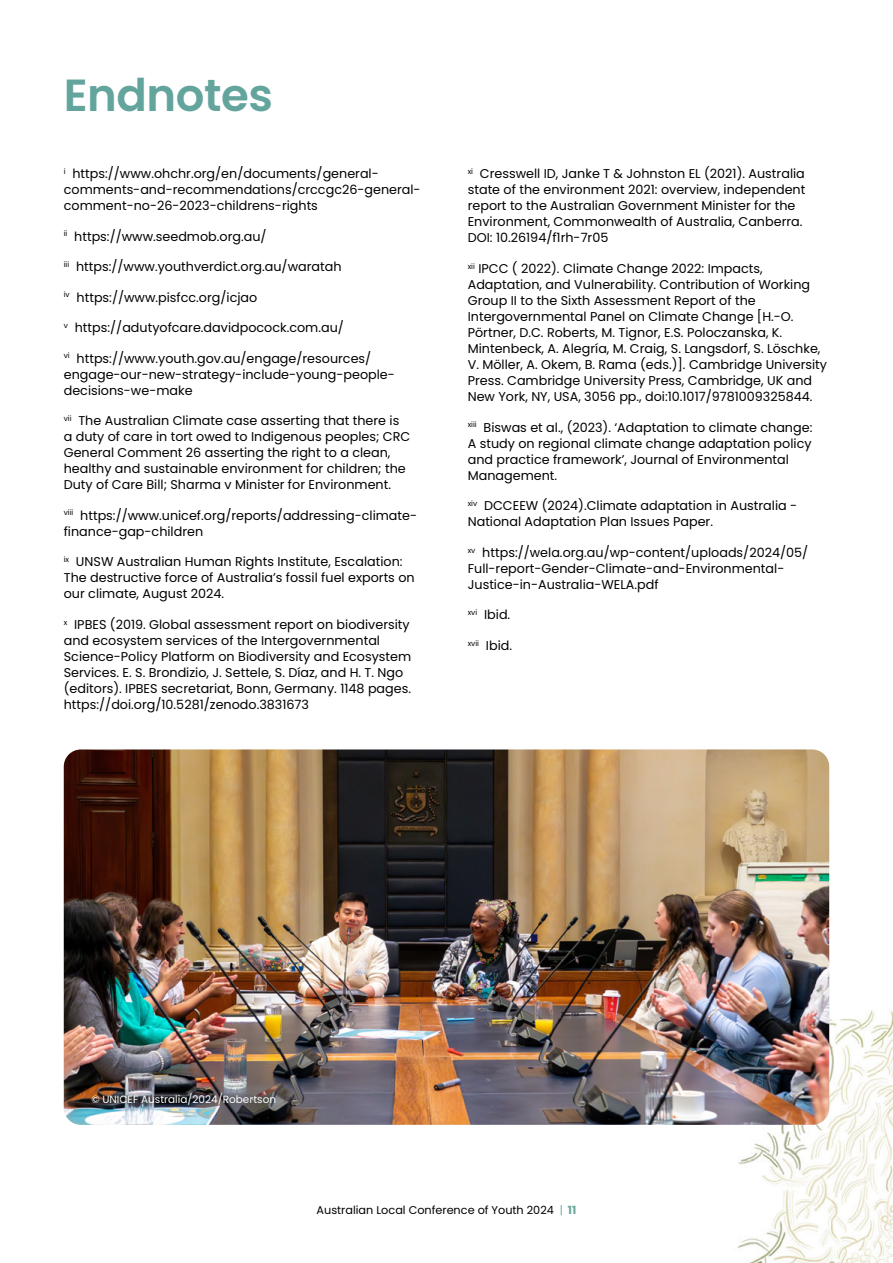
<style>
.page{position:relative;width:893px;height:1263px;background:#fff}
.page>*{position:absolute;margin:0;border:0;box-sizing:border-box;transform-origin:0 0}
.t1{font:600 45px "Poppins";letter-spacing:-.01em;color:#63a59d}
.t2{font:12.75px/16px "Poppins";color:#000}
.t3{font:11.25px "Poppins";color:#000}
.t4{font:10.5px "Poppins";color:#fff}
.s1{color:#68a99b}
.s2{font-weight:700;color:#68a99b}
</style>
<div class="page">
<img style="left:737px;top:882px;width:156px;height:381px">
<img style="left:64px;top:749px;width:765px;height:376px">
<div style="left:83px;top:1085px;width:201px;height:28px;background:#000;opacity:.3"></div>
<h1 class="t1" style="left:64px;top:76px;width:211px">Endnotes</h1>
<p class="t2" style="left:64px;top:166px;width:358px"><sup>i</sup> https://www.ohchr.org/en/documents/general&shy;comments-and-recommendations/crccgc26-general&shy;comment-no-26-2023-childrens-rights</p>
<p class="t2" style="left:64px;top:228px;width:204px"><sup>ii</sup> https://www.seedmob.org.au/</p>
<p class="t2" style="left:64px;top:259px;width:279px"><sup>iii</sup> https://www.youthverdict.org.au/waratah</p>
<p class="t2" style="left:64px;top:289px;width:195px"><sup>iv</sup> https://www.pisfcc.org/icjao</p>
<p class="t2" style="left:64px;top:320px;width:282px"><sup>v</sup> https://adutyofcare.davidpocock.com.au/</p>
<p class="t2" style="left:64px;top:350px;width:333px"><sup>vi</sup> https://www.youth.gov.au/engage/resources/ engage-our-new-strategy-include-young-people&shy;decisions-we-make</p>
<p class="t2" style="left:64px;top:413px;width:348px"><sup>vii</sup> The Australian Climate case asserting that there is a duty of care in tort owed to Indigenous peoples; CRC General Comment 26 asserting the right to a clean, healthy and sustainable environment for children; the Duty of Care Bill; Sharma v Minister for Environment.</p>
<p class="t2" style="left:64px;top:507px;width:355px"><sup>viii</sup> https://www.unicef.org/reports/addressing-climate&shy;finance-gap-children</p>
<p class="t2" style="left:64px;top:554px;width:352px"><sup>ix</sup> UNSW Australian Human Rights Institute, Escalation:<br>The destructive force of Australia’s fossil fuel exports on our climate, August 2024.</p>
<p class="t2" style="left:64px;top:616px;width:349px"><sup>x</sup> IPBES (2019. Global assessment report on biodiversity and ecosystem services of the Intergovernmental Science-Policy Platform on Biodiversity and Ecosystem Services. E. S. Brondizio, J. Settele, S. Díaz, and H. T. Ngo (editors). IPBES secretariat, Bonn, Germany. 1148 pages. https://doi.org/10.5281/zenodo.3831673</p>
<p class="t2" style="left:468px;top:166px;width:339px"><sup>xi</sup> Cresswell ID, Janke T &amp; Johnston EL (2021). Australia state of the environment 2021: overview, independent report to the Australian Government Minister for the Environment, Commonwealth of Australia, Canberra.<br>DOI: 10.26194/f1rh-7r05</p>
<p class="t2" style="left:468px;top:260px;width:361px"><sup>xii</sup> IPCC ( 2022). Climate Change 2022: Impacts, Adaptation, and Vulnerability. Contribution of Working Group II to the Sixth Assessment Report of the Intergovernmental Panel on Climate Change [H.-O.<br>Pörtner, D.C. Roberts, M. Tignor, E.S. Poloczanska, K.<br>Mintenbeck, A. Alegría, M. Craig, S. Langsdorf, S. Löschke, V. Möller, A. Okem, B. Rama (eds.)]. Cambridge University Press. Cambridge University Press, Cambridge, UK and New York, NY, USA, 3056 pp., doi:10.1017/9781009325844.</p>
<p class="t2" style="left:468px;top:419px;width:346px"><sup>xiii</sup> Biswas et al., (2023). ‘Adaptation to climate change:<br>A study on regional climate change adaptation policy and practice framework’, Journal of Environmental Management.</p>
<p class="t2" style="left:468px;top:498px;width:331px"><sup>xiv</sup> DCCEEW (2024).Climate adaptation in Australia -<br>National Adaptation Plan Issues Paper.</p>
<p class="t2" style="left:468px;top:544px;width:342px"><sup>xv</sup> https://wela.org.au/wp-content/uploads/2024/05/<br>Full-report-Gender-Climate-and-Environmental-<br>Justice-in-Australia-WELA.pdf</p>
<p class="t2" style="left:468px;top:607px;width:44px"><sup>xvi</sup> Ibid.</p>
<p class="t2" style="left:468px;top:637px;width:46px"><sup>xvii</sup> Ibid.</p>
<p class="t4" style="left:91px;top:1093px;width:186px">© UNICEF Australia/2024/Robertson</p>
<p class="t3" style="left:317px;top:1203px;width:261px">Australian Local Conference of Youth 2024 <span class="s1">|</span> <span class="s2">11</span></p>
</div>
